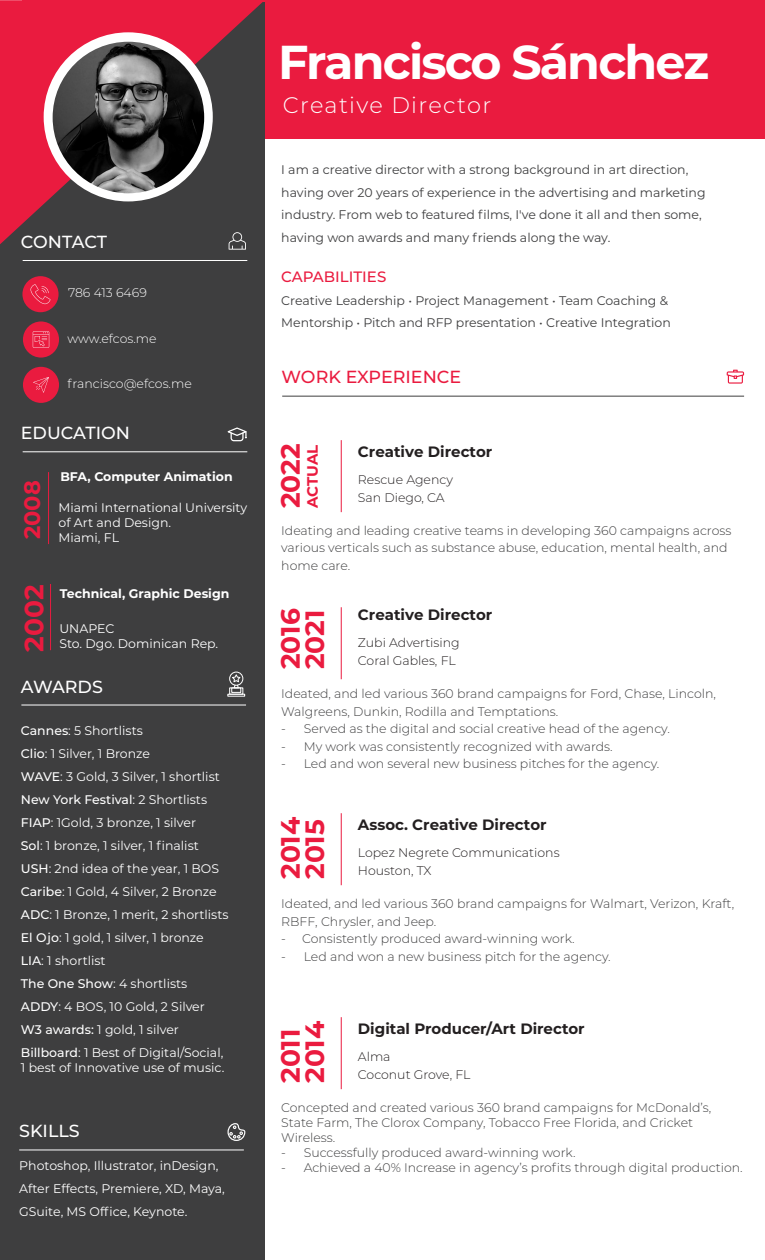
<style>
.page{position:relative;width:765px;height:1260px;background:#fff}
.page>*{position:absolute;margin:0;border:0;box-sizing:border-box;transform-origin:0 0}
.t1{font:700 47.5px "Montserrat";letter-spacing:-.04em;color:#fff}
.t2{font:700 26.5px/24.4px "Montserrat";color:#ea1b3f}
.t3{font:300 22.5px "Montserrat";letter-spacing:.06em;color:#fff}
.t4{font:700 22.5px "Montserrat";color:#ea1b3f}
.t5{font:500 17.5px "Montserrat";color:#fff}
.t6{font:500 17.5px "Montserrat";color:#ea1b3f}
.t7{font:700 15px "Montserrat";color:#231f20}
.t8{font:500 15px "Montserrat";color:#ea1b3f}
.t9{font:700 15px "Montserrat";color:#ea1b3f}
.t10{font:300 12.5px/17.5px "Montserrat";color:#3e3e3f}
.t11{font:12.5px/23px "Montserrat";color:#fff}
.t12{font:12.5px/22.5px "Montserrat";color:#3e3e3f}
.t13{font:300 12.5px/17.5px "Montserrat";color:#231f20}
.t14{font:700 12.5px "Montserrat";color:#fff}
.t15{font:300 12.5px "Montserrat";color:#fff}
.s1{font-weight:500}
</style>
<div class="page">
<div style="left:22px;top:0;width:743px;height:139px;background:#ea1b3f"></div>
<div style="left:0;top:3px;width:265px;height:1257px;background:#3e3e3f"></div>
<svg style="left:0;top:0;width:265px;height:244px"></svg>
<div style="left:44px;top:32px;width:169px;height:169px;background:#fff;border-radius:50%"></div>
<img style="left:53px;top:42px;width:151px;height:151px;border-radius:76px">
<hr style="left:23px;top:260px;width:224px;height:1px;background:#fff">
<hr style="left:23px;top:452px;width:224px;height:1px;background:#fff">
<div style="left:22px;top:276px;width:37px;height:36px;background:#ea1b3f;border-radius:50%"></div>
<svg style="left:30px;top:284px;width:21px;height:20px"></svg>
<div style="left:23px;top:321px;width:36px;height:37px;background:#ea1b3f;border-radius:50%"></div>
<svg style="left:33px;top:331px;width:16px;height:17px"></svg>
<div style="left:23px;top:367px;width:36px;height:36px;background:#ea1b3f;border-radius:50%"></div>
<svg style="left:33px;top:377px;width:16px;height:16px"></svg>
<hr style="left:48px;top:472px;width:1px;height:72px;background:#ea1b3f">
<hr style="left:50px;top:584px;width:1px;height:66px;background:#ea1b3f">
<svg style="left:229px;top:232px;width:17px;height:18px"></svg>
<svg style="left:227px;top:427px;width:20px;height:15px"></svg>
<hr style="left:21px;top:705px;width:225px;height:1px;background:#fff">
<div style="left:229px;top:687px;width:14px;height:8px;border:1px solid #fff"></div>
<div style="left:231px;top:687px;width:10px;height:6px;border:1px solid #fff"></div>
<div style="left:229px;top:672px;width:14px;height:14px;border:1px solid #fff;border-radius:50%"></div>
<svg style="left:231px;top:674px;width:11px;height:15px"></svg>
<hr style="left:19px;top:1150px;width:225px;height:1px;background:#fff">
<svg style="left:228px;top:1123px;width:17px;height:18px"></svg>
<hr style="left:341px;top:440px;width:1px;height:72px;background:#ea1b3f">
<hr style="left:341px;top:607px;width:1px;height:72px;background:#ea1b3f">
<hr style="left:341px;top:813px;width:1px;height:72px;background:#ea1b3f">
<hr style="left:341px;top:1017px;width:1px;height:72px;background:#ea1b3f">
<hr style="left:282px;top:396px;width:462px;height:1px;background:#3e3e3f">
<svg style="left:727px;top:370px;width:17px;height:14px"></svg>
<h3 class="t5" style="left:21px;top:230px;width:88px">CONTACT</h3>
<p class="t15" style="left:68px;top:284px;width:80px">786 413 6469</p>
<p class="t15" style="left:67px;top:330px;width:91px">www.efcos.me</p>
<p class="t15" style="left:67px;top:376px;width:126px">francisco@efcos.me</p>
<h3 class="t5" style="left:21px;top:421px;width:111px">EDUCATION</h3>
<p class="t14" style="left:60px;top:468px;width:174px">BFA, Computer Animation</p>
<h3 class="t4" style="left:16px;top:539px;width:60px;rotate:-90deg">2008</h3>
<p class="t11" style="left:59px;top:500px;width:190px;line-height:15px">Miami International University of Art and Design.<br>Miami, FL</p>
<h2 class="t2" style="left:21px;top:652px;width:69px;rotate:-90deg">2002</h2>
<p class="t14" style="left:60px;top:585px;width:171px">Technical, Graphic Design</p>
<p class="t11" style="left:59px;top:620px;width:160px;line-height:15px">UNAPEC<br>Sto. Dgo. Dominican Rep.</p>
<h3 class="t5" style="left:21px;top:674px;width:84px">AWARDS</h3>
<p class="t11" style="left:21px;top:718px;width:209px"><span class="s1">Cannes</span>: 5 Shortlists<br><span class="s1">Clio</span>: 1 Silver, 1 Bronze<br><span class="s1">WAVE</span>: 3 Gold, 3 Silver, 1 shortlist<br><span class="s1">New York Festival</span>: 2 Shortlists<br><span class="s1">FIAP</span>: 1Gold, 3 bronze, 1 silver<br><span class="s1">Sol</span>: 1 bronze, 1 silver, 1 finalist<br><span class="s1">USH</span>: 2nd idea of the year, 1 BOS<br><span class="s1">Caribe</span>: 1 Gold, 4 Silver, 2 Bronze<br><span class="s1">ADC</span>: 1 Bronze, 1 merit, 2 shortlists<br><span class="s1">El Ojo</span>: 1 gold, 1 silver, 1 bronze<br><span class="s1">LIA</span>: 1 shortlist<br><span class="s1">The One Show</span>: 4 shortlists<br><span class="s1">ADDY</span>: 4 BOS, 10 Gold, 2 Silver<br><span class="s1">W3 awards:</span> 1 gold, 1 silver<br><span class="s1">Billboard</span>: 1 Best of Digital/Social,</p>
<p class="t11" style="left:21px;top:1056px;width:205px">1 best of Innovative use of music.</p>
<h3 class="t5" style="left:19px;top:1119px;width:62px">SKILLS</h3>
<p class="t11" style="left:19px;top:1153px;width:207px">Photoshop, Illustrator, inDesign,<br>After Effects, Premiere, XD, Maya,<br>GSuite, MS Office, Keynote.</p>
<h1 class="t1" style="left:278px;top:28px;width:433px">Francisco Sánchez</h1>
<h3 class="t3" style="left:283px;top:90px;width:210px">Creative Director</h3>
<p class="t12" style="left:281px;top:158px;width:426px">I am a creative director with a strong background in art direction, having over 20 years of experience in the advertising and marketing industry. From web to featured films, I've done it all and then some, having won awards and many friends along the way.</p>
<p class="t8" style="left:281px;top:267px;width:107px">CAPABILITIES</p>
<p class="t12" style="left:281px;top:289px;width:391px">Creative Leadership • Project Management • Team Coaching &amp;<br>Mentorship • Pitch and RFP presentation • Creative Integration</p>
<h3 class="t6" style="left:282px;top:365px;width:181px">WORK EXPERIENCE</h3>
<h2 class="t2" style="left:277px;top:508px;width:66px;rotate:-90deg">2022</h2>
<p class="t9" style="left:302px;top:508px;width:65px;rotate:-90deg">ACTUAL</p>
<p class="t7" style="left:358px;top:440px;width:136px">Creative Director</p>
<p class="t13" style="left:358px;top:471px;width:96px">Rescue Agency<br>San Diego, CA</p>
<p class="t10" style="left:281px;top:521px;width:452px">Ideating and leading creative teams in developing 360 campaigns across various verticals such as substance abuse, education, mental health, and home care.</p>
<h2 class="t2" style="left:277px;top:669px;width:62px;rotate:-90deg">2016<br>2021</h2>
<p class="t7" style="left:358px;top:604px;width:136px">Creative Director</p>
<p class="t13" style="left:358px;top:634px;width:103px">Zubi Advertising<br>Coral Gables, FL</p>
<p class="t10" style="left:281px;top:685px;width:436px">Ideated, and led various 360 brand campaigns for Ford, Chase, Lincoln,<br>Walgreens, Dunkin, Rodilla and Temptations.</p>
<p class="t10" style="left:281px;top:720px;width:390px">- Served as the digital and social creative head of the agency.</p>
<p class="t10" style="left:281px;top:737px;width:333px">- My work was consistently recognized with awards.</p>
<p class="t10" style="left:281px;top:755px;width:380px">- Led and won several new business pitches for the agency.</p>
<h2 class="t2" style="left:277px;top:879px;width:64px;rotate:-90deg">2014<br>2015</h2>
<p class="t7" style="left:358px;top:814px;width:190px">Assoc. Creative Director</p>
<p class="t13" style="left:358px;top:844px;width:203px">Lopez Negrete Communications<br>Houston, TX</p>
<p class="t10" style="left:281px;top:894px;width:454px">Ideated, and led various 360 brand campaigns for Walmart, Verizon, Kraft,<br>RBFF, Chrysler, and Jeep.</p>
<p class="t10" style="left:281px;top:929px;width:295px">- Consistently produced award-winning work.</p>
<p class="t10" style="left:281px;top:947px;width:331px">- Led and won a new business pitch for the agency.</p>
<h2 class="t2" style="left:277px;top:1083px;width:64px;rotate:-90deg">2011<br>2014</h2>
<p class="t7" style="left:358px;top:1018px;width:228px">Digital Producer/Art Director</p>
<p class="t13" style="left:358px;top:1048px;width:114px">Alma<br>Coconut Grove, FL</p>
<p class="t10" style="left:281px;top:1100px;width:432px;line-height:15px">Concepted and created various 360 brand campaigns for McDonald’s,<br>State Farm, The Clorox Company, Tobacco Free Florida, and Cricket<br>Wireless.</p>
<p class="t10" style="left:281px;top:1143px;width:296px">- Successfully produced award-winning work.</p>
<p class="t10" style="left:281px;top:1158px;width:463px">- Achieved a 40% Increase in agency’s profits through digital production.</p>
</div>
